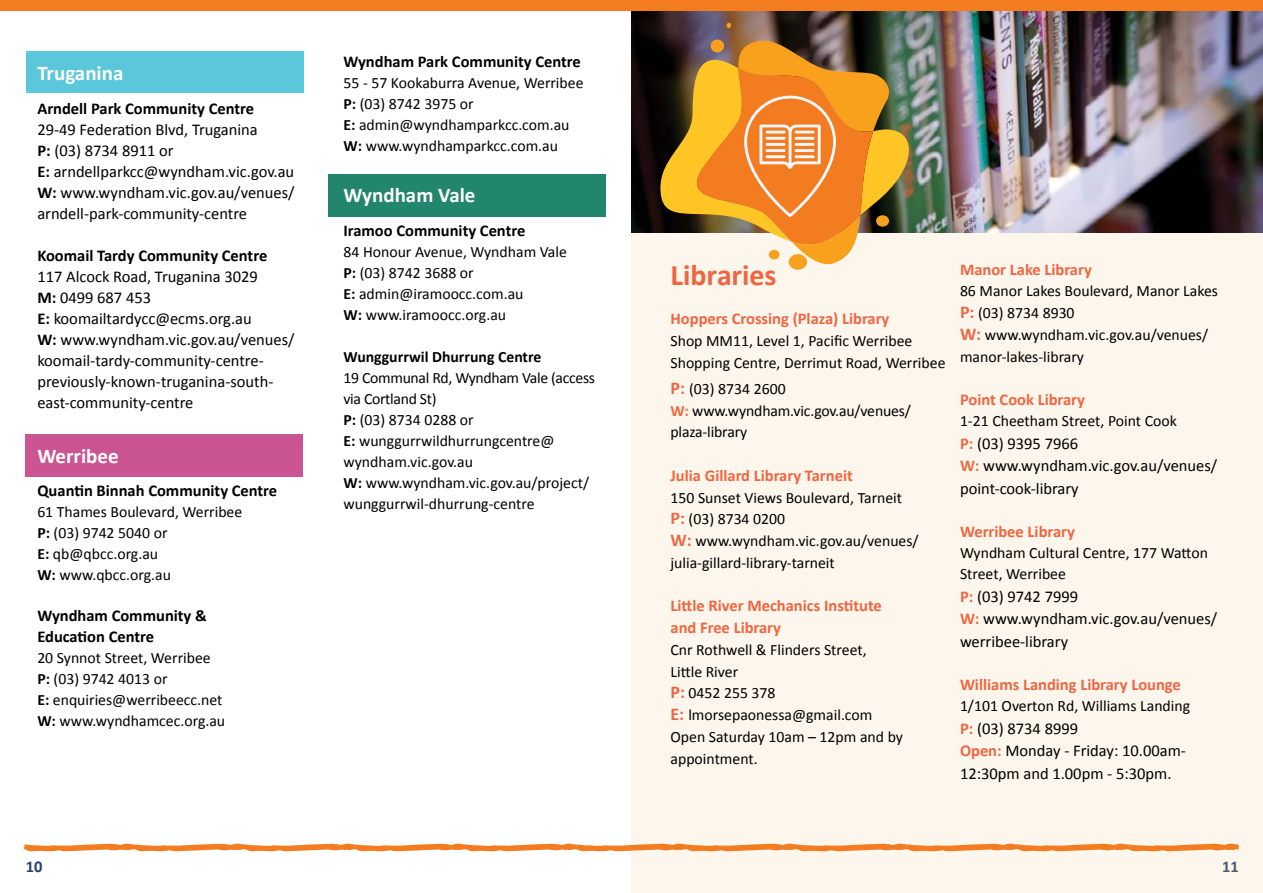
<style>
.page{position:relative;width:1263px;height:893px;background:#fff}
.page>*{position:absolute;margin:0;border:0;box-sizing:border-box;transform-origin:0 0}
.t1{font:700 30px "Calibri";letter-spacing:-.005em;color:#f06541}
.t2{font:700 21px "Calibri";color:#fff}
.t3{font:16.5px/21px "Calibri";color:#000}
.t4{font:700 16.5px/21.8px "Calibri";color:#f06541}
.t5{font:700 16.5px/21px "Calibri";color:#000}
.t6{font:700 16.5px "Calibri";color:#26426c}
.t7{font:15.75px/21px "Calibri";color:#000}
.t8{font:700 15.75px "Calibri";color:#000}
.s1{font-weight:700}
.s2{font-weight:700;font-size:18px;color:#f06541}
.s3{font-weight:700;color:#f06541}
</style>
<div class="page">
<div style="left:26px;top:51px;width:277px;height:42px;background:#57c6db"></div>
<div style="left:328px;top:175px;width:278px;height:42px;background:#1d836a"></div>
<div style="left:26px;top:435px;width:277px;height:42px;background:#ca5091"></div>
<div style="left:631px;top:0;width:632px;height:893px;background:#fcf6ec"></div>
<svg style="left:24px;top:843px;width:1215px;height:9px"></svg>
<img style="left:631px;top:10px;width:632px;height:222px">
<div style="left:0;top:0;width:1263px;height:10px;background:#f47c20"></div>
<svg style="left:654px;top:60px;width:265px;height:173px;background:#5a562f"></svg>
<svg style="left:710px;top:39px;width:14px;height:13px"></svg>
<svg style="left:727px;top:23px;width:4px;height:5px"></svg>
<div style="left:789px;top:254px;width:18px;height:16px;background:#f9a01c;border-radius:50%"></div>
<svg style="left:681px;top:41px;width:213px;height:223px;background:#da9542"></svg>
<h2 class="t2" style="left:37px;top:58px;width:88px">Truganina</h2>
<p class="t5" style="left:37px;top:97px;width:218px">Arndell Park Community Centre</p>
<p class="t3" style="left:37px;top:118px;width:259px">29-49 Federation Blvd, Truganina<br><span class="s1">P:</span> (03) 8734 8911 or<br><span class="s1">E:</span> arndellparkcc@wyndham.vic.gov.au <span class="s1">W:</span> www.wyndham.vic.gov.au/venues/ arndell-park-community-centre</p>
<p class="t5" style="left:37px;top:244px;width:231px">Koomail Tardy Community Centre</p>
<p class="t3" style="left:37px;top:265px;width:259px">117 Alcock Road, Truganina 3029<br><span class="s1">M:</span> 0499 687 453<br><span class="s1">E:</span> koomailtardycc@ecms.org.au<br><span class="s1">W:</span> www.wyndham.vic.gov.au/venues/ koomail-tardy-community-centre&shy;previously-known-truganina-south&shy;east-community-centre</p>
<h2 class="t2" style="left:37px;top:441px;width:83px">Werribee</h2>
<p class="t5" style="left:37px;top:480px;width:241px">Quantin Binnah Community Centre</p>
<p class="t7" style="left:37px;top:501px;width:206px">61 Thames Boulevard, Werribee<br><span class="s1">P:</span> (03) 9742 5040 or<br><span class="s1">E:</span> qb@qbcc.org.au<br><span class="s1">W:</span> www.qbcc.org.au</p>
<p class="t5" style="left:37px;top:605px;width:171px">Wyndham Community &amp;<br>Education Centre</p>
<p class="t7" style="left:37px;top:646px;width:189px">20 Synnot Street, Werribee<br><span class="s1">P:</span> (03) 9742 4013 or<br><span class="s1">E:</span> enquiries@werribeecc.net<br><span class="s1">W:</span> www.wyndhamcec.org.au</p>
<p class="t5" style="left:343px;top:51px;width:239px">Wyndham Park Community Centre</p>
<p class="t7" style="left:343px;top:72px;width:242px">55 - 57 Kookaburra Avenue, Werribee<br><span class="s1">P:</span> (03) 8742 3975 or<br><span class="s1">E:</span> admin@wyndhamparkcc.com.au<br><span class="s1">W:</span> www.wyndhamparkcc.com.au</p>
<h2 class="t2" style="left:343px;top:180px;width:133px">Wyndham Vale</h2>
<p class="t5" style="left:343px;top:220px;width:183px">Iramoo Community Centre</p>
<p class="t7" style="left:343px;top:240px;width:225px">84 Honour Avenue, Wyndham Vale<br><span class="s1">P:</span> (03) 8742 3688 or<br><span class="s1">E:</span> admin@iramoocc.com.au<br><span class="s1">W:</span> www.iramoocc.org.au</p>
<p class="t8" style="left:343px;top:345px;width:199px">Wunggurrwil Dhurrung Centre</p>
<p class="t7" style="left:343px;top:366px;width:253px">19 Communal Rd, Wyndham Vale (access via Cortland St)<br><span class="s1">P:</span> (03) 8734 0288 or<br><span class="s1">E:</span> wunggurrwildhurrungcentre@ wyndham.vic.gov.au<br><span class="s1">W:</span> www.wyndham.vic.gov.au/project/ wunggurrwil-dhurrung-centre</p>
<h1 class="t1" style="left:670px;top:254px;width:107px">Libraries</h1>
<p class="t4" style="left:670px;top:308px;width:220px">Hoppers Crossing (Plaza) Library</p>
<p class="t7" style="left:670px;top:329px;width:276px;line-height:21.8px">Shop MM11, Level 1, Pacific Werribee<br>Shopping Centre, Derrimut Road, Werribee</p>
<p class="t7" style="left:670px;top:377px;width:242px;line-height:21.8px"><span class="s2">P:</span> (03) 8734 2600<br><span class="s3">W:</span> www.wyndham.vic.gov.au/venues/ plaza-library</p>
<p class="t4" style="left:670px;top:464px;width:184px">Julia Gillard Library Tarneit</p>
<p class="t7" style="left:670px;top:486px;width:250px;line-height:21.8px">150 Sunset Views Boulevard, Tarneit<br><span class="s2">P:</span> (03) 8734 0200<br><span class="s2">W:</span> www.wyndham.vic.gov.au/venues/ julia-gillard-library-tarneit</p>
<p class="t4" style="left:670px;top:595px;width:213px">Little River Mechanics Institute and Free Library</p>
<p class="t7" style="left:670px;top:638px;width:234px;line-height:21.8px">Cnr Rothwell &amp; Flinders Street,<br>Little River<br><span class="s2">P:</span> 0452 255 378<br><span class="s2">E:</span> lmorsepaonessa@gmail.com<br>Open Saturday 10am – 12pm and by appointment.</p>
<p class="t4" style="left:960px;top:258px;width:133px">Manor Lake Library</p>
<p class="t7" style="left:960px;top:280px;width:259px;line-height:21.8px">86 Manor Lakes Boulevard, Manor Lakes<br><span class="s2">P:</span> (03) 8734 8930<br><span class="s2">W:</span> www.wyndham.vic.gov.au/venues/ manor-lakes-library</p>
<p class="t4" style="left:960px;top:389px;width:127px">Point Cook Library</p>
<p class="t7" style="left:960px;top:410px;width:218px">1-21 Cheetham Street, Point Cook</p>
<p class="t3" style="left:960px;top:431px;width:259px;line-height:22.5px"><span class="s3">P:</span> (03) 9395 7966<br><span class="s3">W:</span> www.wyndham.vic.gov.au/venues/ point-cook-library</p>
<p class="t4" style="left:960px;top:521px;width:116px">Werribee Library</p>
<p class="t7" style="left:960px;top:542px;width:249px">Wyndham Cultural Centre, 177 Watton<br>Street, Werribee</p>
<p class="t3" style="left:960px;top:584px;width:259px;line-height:22.5px"><span class="s3">P:</span> (03) 9742 7999<br><span class="s3">W:</span> www.wyndham.vic.gov.au/venues/ werribee-library</p>
<p class="t4" style="left:960px;top:674px;width:222px">Williams Landing Library Lounge</p>
<p class="t7" style="left:960px;top:695px;width:232px">1/101 Overton Rd, Williams Landing</p>
<p class="t3" style="left:960px;top:716px;width:227px;line-height:22.5px"><span class="s3">P:</span> (03) 8734 8999<br><span class="s3">Open:</span> Monday - Friday: 10.00am-<br>12:30pm and 1.00pm - 5:30pm.</p>
<p class="t6" style="left:26px;top:855px;width:18px">10</p>
<p class="t6" style="left:1222px;top:855px;width:18px">11</p>
</div>
